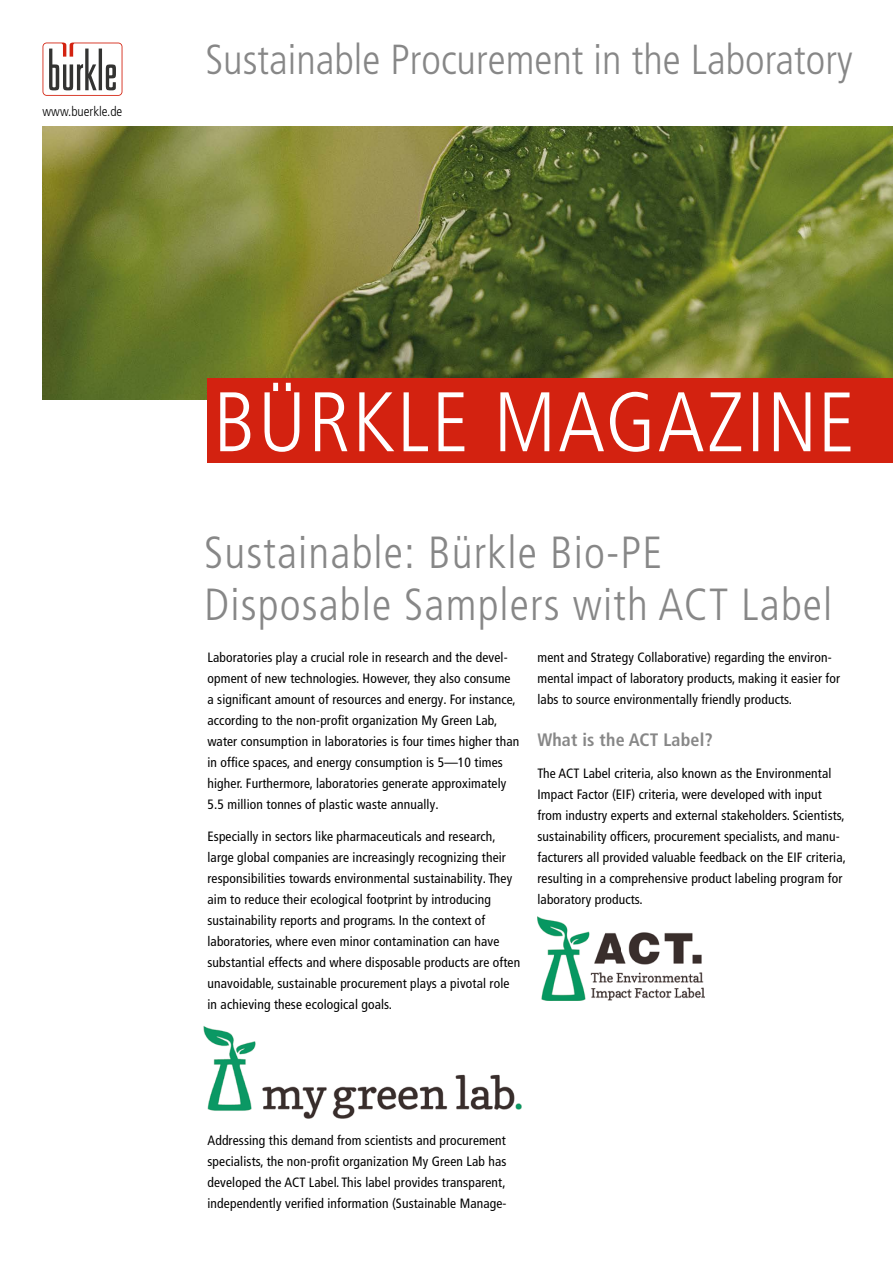
<style>
.page{position:relative;width:893px;height:1263px;background:#fff}
.page>*{position:absolute;margin:0;border:0;box-sizing:border-box;transform-origin:0 0}
.t1{font:300 condensed 45px/52.5px "Frutiger LT Pro";letter-spacing:.025em;color:#878787}
.t2{font:300 condensed 42px "Frutiger LT Pro";color:#878787}
.t3{font:700 condensed 18px "Frutiger LT Pro";letter-spacing:.01em;color:#878787}
.t4{font:condensed 13.5px/21px "Frutiger LT Pro";letter-spacing:.01em;color:#000}
.t5{font:300 condensed 13.5px "Frutiger LT Pro";color:#000}
</style>
<div class="page">
<img style="left:43px;top:127px;width:850px;height:273px">
<svg style="left:43px;top:43px;width:79px;height:53px"></svg>
<img style="left:203px;top:1026px;width:319px;height:93px">
<img style="left:537px;top:916px;width:168px;height:84px">
<div style="left:207px;top:379px;width:685px;height:84px;background:#d32210"></div>
<svg style="left:220px;top:383px;width:590px;height:69px"></svg>
<svg style="left:825px;top:392px;width:25px;height:59px"></svg>
<p class="t5" style="left:43px;top:103px;width:81px">www.buerkle.de</p>
<h2 class="t2" style="left:205px;top:35px;width:649px">Sustainable Procurement in the Laboratory</h2>
<h1 class="t1" style="left:204px;top:526px;width:630px">Sustainable: Bürkle Bio-PE<br>Disposable Samplers with ACT Label</h1>
<p class="t4" style="left:207px;top:647px;width:313px">Laboratories play a crucial role in research and the devel&shy;opment of new technologies. However, they also consume a significant amount of resources and energy. For instance, according to the non-profit organization My Green Lab, water consumption in laboratories is four times higher than in office spaces, and energy consumption is 5—10 times higher. Furthermore, laboratories generate approximately 5.5 million tonnes of plastic waste annually.</p>
<p class="t4" style="left:207px;top:825px;width:314px">Especially in sectors like pharmaceuticals and research, large global companies are increasingly recognizing their responsibilities towards environmental sustainability. They aim to reduce their ecological footprint by introducing sustainability reports and programs. In the context of laboratories, where even minor contamination can have substantial effects and where disposable products are often unavoidable, sustainable procurement plays a pivotal role in achieving these ecological goals.</p>
<p class="t4" style="left:537px;top:647px;width:304px">ment and Strategy Collaborative) regarding the environ&shy;mental impact of laboratory products, making it easier for labs to source environmentally friendly products.</p>
<h3 class="t3" style="left:537px;top:729px;width:177px">What is the ACT Label?</h3>
<p class="t4" style="left:537px;top:762px;width:310px">The ACT Label criteria, also known as the Environmental Impact Factor (EIF) criteria, were developed with input from industry experts and external stakeholders. Scientists, sustainability officers, procurement specialists, and manu&shy;facturers all provided valuable feedback on the EIF criteria, resulting in a comprehensive product labeling program for laboratory products.</p>
<p class="t4" style="left:207px;top:1130px;width:301px;text-align:justify">Addressing this demand from scientists and procurement specialists, the non-profit organization My Green Lab has developed the ACT Label. This label provides transparent, independently verified information (Sustainable Manage-</p>
</div>
